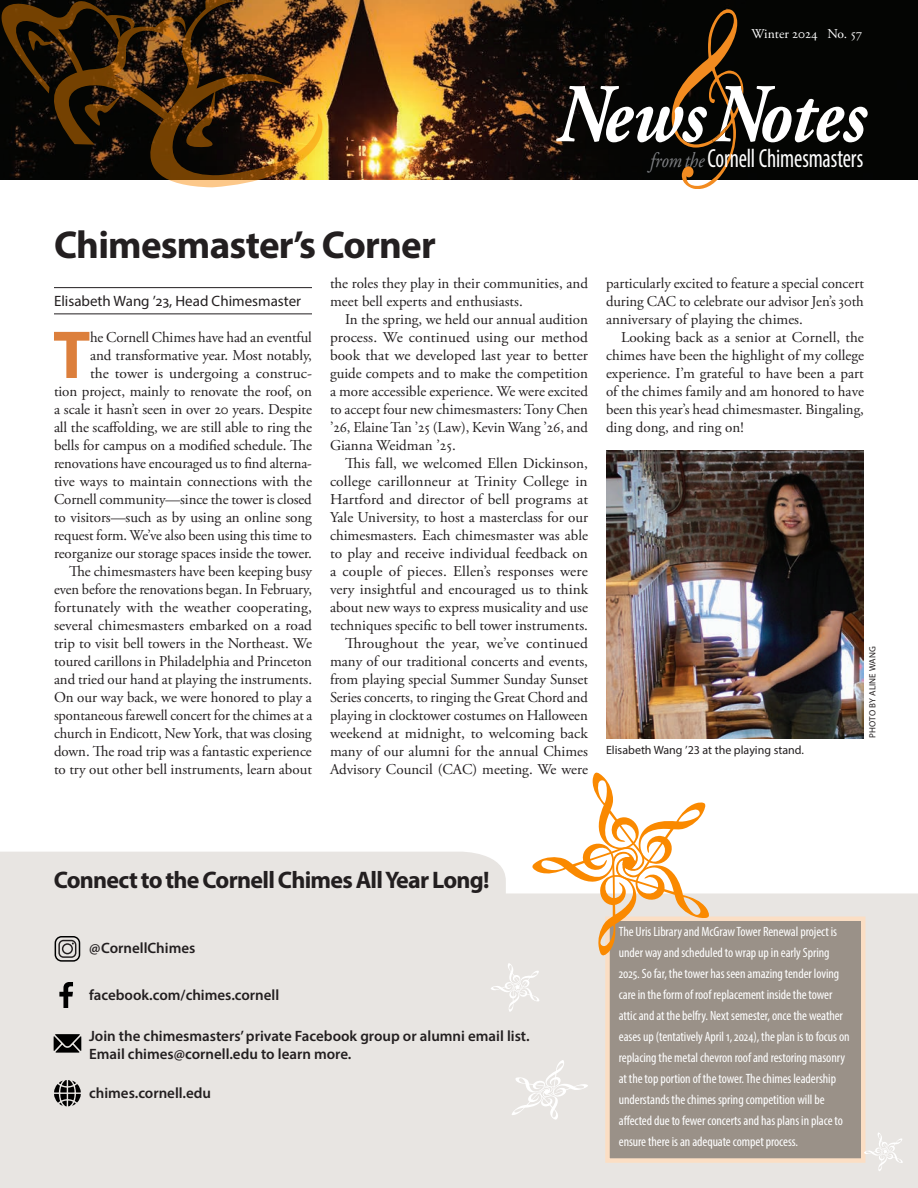
<style>
.page{position:relative;width:918px;height:1188px;background:#fff}
.page>*{position:absolute;margin:0;border:0;box-sizing:border-box;transform-origin:0 0}
.body_first{font:700 68.4px "Myriad Pro";color:#dc7f3c}
._2020_H1{font:700 39px "Myriad Pro";letter-spacing:-.02em;color:#231f20}
.t1{font:condensed 26.4px "Myriad Pro";letter-spacing:-.005em;color:#fff;scale:.86 1}
.head3{font:700 24px "Myriad Pro";letter-spacing:-.03em;color:#231f20}
.body{font:15px/18px "Adobe Garamond Pro";color:#231f20;text-align:justify}
.body_first-2{font:15px/18px "Adobe Garamond Pro";letter-spacing:-.005em;color:#231f20;text-align:right}
.Social_text{font:600 15px/18px "Myriad Pro";color:#231f20}
.byline{font:15px "Myriad Pro";color:#231f20}
.body_sidebar{font:condensed 13.5px/21px "Myriad Pro";letter-spacing:-.005em;color:#fff}
.Winter_2019{font:13.5px "Adobe Garamond Pro";color:#fff}
.caption_bottom{font:12px "Myriad Pro";color:#231f20}
.photo_credit{font:9px "Myriad Pro";letter-spacing:.02em;color:#231f20}
.s1{font-family:"Adobe Garamond Pro";font-style:italic;font-stretch:normal;font-size:21.15px;color:#808285}
</style>
<div class="page">
<img style="left:324px;top:0;width:594px;height:179px">
<div style="left:0;top:852px;width:918px;height:336px;background:#e8e5e2"></div>
<svg style="left:556px;top:9px;width:312px;height:179px;background:#332f29"></svg>
<svg style="left:0;top:0;width:324px;height:187px;background:#4b3316"></svg>
<div style="left:605px;top:916px;width:261px;height:247px;background:#9a9188;border:4px solid #ffdec0"></div>
<svg style="left:532px;top:772px;width:178px;height:184px"></svg>
<svg style="left:491px;top:963px;width:49px;height:49px"></svg>
<svg style="left:864px;top:1132px;width:39px;height:39px"></svg>
<svg style="left:509px;top:1059px;width:80px;height:61px"></svg>
<img style="left:606px;top:450px;width:258px;height:288px">
<svg style="left:55px;top:936px;width:25px;height:26px"></svg>
<svg style="left:59px;top:982px;width:14px;height:26px"></svg>
<svg style="left:54px;top:1080px;width:27px;height:27px"></svg>
<hr style="left:54px;top:287px;width:258px;height:1px;background:#231f20">
<hr style="left:54px;top:314px;width:258px;height:1px;background:#231f20">
<svg style="left:54px;top:1034px;width:27px;height:19px"></svg>
<p class="Winter_2019" style="left:752px;top:25px;width:112px">Winter 2024 No. 57</p>
<p class="t1" style="left:650px;top:142px;width:249px"><span class="s1">from the</span> Cornell Chimesmasters</p>
<h1 class="_2020_H1" style="left:54px;top:220px;width:383px">Chimesmaster’s Corner</h1>
<p class="byline" style="left:54px;top:292px;width:249px">Elisabeth Wang ’23, Head Chimesmaster</p>
<p class="body_first" style="left:53px;top:310px;width:39px">T</p>
<p class="body_first-2" style="left:54px;top:329px;width:260px">he Cornell Chimes have had an eventful<br>and transformative year. Most notably,<br>the tower is undergoing a construc-<br>tion project, mainly to renovate the roof, on a scale it hasn’t seen in over 20 years. Despite all the scaffolding, we are still able to ring the bells for campus on a modified schedule. The renovations have encouraged us to find alterna&shy;tive ways to maintain connections with the Cornell community—since the tower is closed to visitors—such as by using an online song request form. We’ve also been using this time to reorganize our storage spaces inside the tower.</p>
<p class="body" style="left:54px;top:563px;width:260px;text-indent:15px">The chimesmasters have been keeping busy even before the renovations began. In February, fortunately with the weather cooperating, several chimesmasters embarked on a road trip to visit bell towers in the Northeast. We toured carillons in Philadelphia and Princeton and tried our hand at playing the instruments.<br>On our way back, we were honored to play a spontaneous farewell concert for the chimes at a church in Endicott, New York, that was closing down. The road trip was a fantastic experience to try out other bell instruments, learn about</p>
<p class="body" style="left:330px;top:275px;width:259px">the roles they play in their communities, and meet bell experts and enthusiasts.</p>
<p class="body" style="left:330px;top:311px;width:260px;text-indent:15px">In the spring, we held our annual audition process. We continued using our method book that we developed last year to better guide compets and to make the competition a more accessible experience. We were excited to accept four new chimesmasters: Tony Chen ’26, Elaine Tan ’25 (Law), Kevin Wang ’26, and Gianna Weidman ’25.</p>
<p class="body" style="left:330px;top:455px;width:260px;text-indent:15px">This fall, we welcomed Ellen Dickinson, college carillonneur at Trinity College in Hartford and director of bell programs at Yale University, to host a masterclass for our chimesmasters. Each chimesmaster was able to play and receive individual feedback on a couple of pieces. Ellen’s responses were very insightful and encouraged us to think about new ways to express musicality and use techniques specific to bell tower instruments.</p>
<p class="body" style="left:330px;top:635px;width:260px;text-indent:15px">Throughout the year, we’ve continued many of our traditional concerts and events, from playing special Summer Sunday Sunset Series concerts, to ringing the Great Chord and playing in clocktower costumes on Halloween weekend at midnight, to welcoming back many of our alumni for the annual Chimes Advisory Council (CAC) meeting. We were</p>
<p class="body" style="left:606px;top:275px;width:259px">particularly excited to feature a special concert during CAC to celebrate our advisor Jen’s 30th anniversary of playing the chimes.</p>
<p class="body" style="left:606px;top:329px;width:260px;text-indent:15px">Looking back as a senior at Cornell, the chimes have been the highlight of my college experience. I’m grateful to have been a part of the chimes family and am honored to have been this year’s head chimesmaster. Bingaling, ding dong, and ring on!</p>
<p class="caption_bottom" style="left:606px;top:742px;width:199px">Elisabeth Wang ’23 at the playing stand.</p>
<p class="photo_credit" style="left:867px;top:738px;width:93px;rotate:-90deg">PHOTO BY ALINE WANG</p>
<h1 class="head3" style="left:54px;top:864px;width:438px">Connect to the Cornell Chimes All Year Long!</h1>
<p class="Social_text" style="left:89px;top:939px;width:108px">@CornellChimes</p>
<p class="Social_text" style="left:89px;top:986px;width:192px">facebook.com/chimes.cornell</p>
<p class="Social_text" style="left:89px;top:1026px;width:442px">Join the chimesmasters’ private Facebook group or alumni email list.<br>Email chimes@cornell.edu to learn more.</p>
<p class="Social_text" style="left:89px;top:1083px;width:124px">chimes.cornell.edu</p>
<p class="body_sidebar" style="left:619px;top:921px;width:232px">The Uris Library and McGraw Tower Renewal project is under way and scheduled to wrap up in early Spring 2025. So far, the tower has seen amazing tender loving care in the form of roof replacement inside the tower attic and at the belfry. Next semester, once the weather eases up (tentatively April 1, 2024), the plan is to focus on replacing the metal chevron roof and restoring masonry at the top portion of the tower. The chimes leadership understands the chimes spring competition will be affected due to fewer concerts and has plans in place to ensure there is an adequate compet process.</p>
</div>
